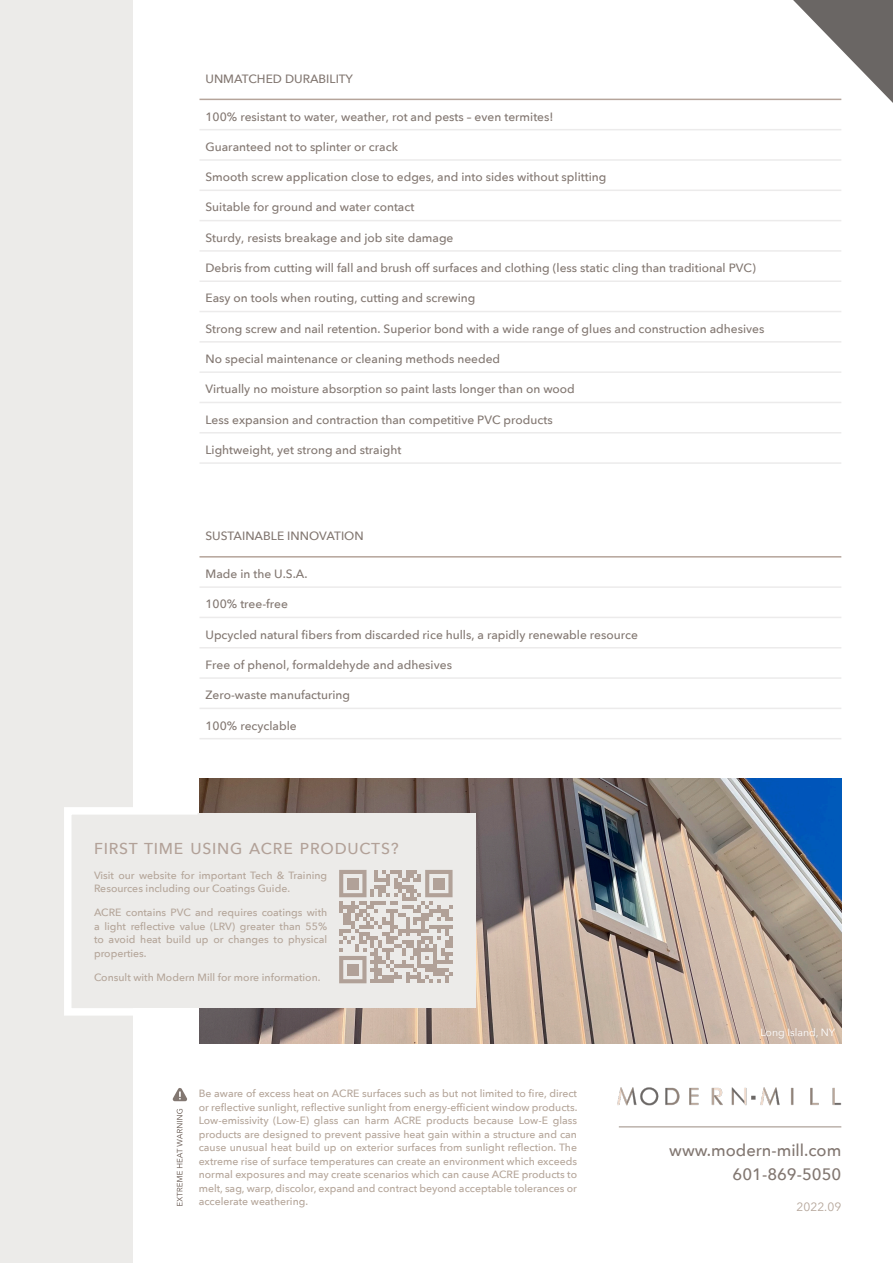
<style>
.page{position:relative;width:893px;height:1263px;background:#fff}
.page>*{position:absolute;margin:0;border:0;box-sizing:border-box;transform-origin:0 0}
.Paragraph{font:500 16.5px "Avenir Next";color:#827771}
.Title_Footer_Orange{font:500 15.75px "Avenir Next";letter-spacing:.05em;color:#b2a198}
.Subtitle{font:500 12px "Avenir Next";color:#827771}
.bullet_hyphen_list{font:12px "Avenir Next";color:#b4a599}
.Paragraph_Footer_Sma{font:500 10.5px/13.5px "Avenir Next";color:#b4a599;text-align:justify}
.bullet_hyphen_list-2{font:10.5px "Avenir Next";color:#fff}
</style>
<div class="page">
<img style="left:199px;top:778px;width:642px;height:266px">
<div style="left:0;top:0;width:133px;height:1263px;background:#ecebe9"></div>
<img style="left:617px;top:1087px;width:225px;height:19px">
<hr style="left:619px;top:1126px;width:222px;height:1px;background:#9b8c82">
<hr style="left:199px;top:129px;width:642px;height:1px;background:#ecebeb">
<hr style="left:199px;top:159px;width:642px;height:2px;background:#ecebeb">
<hr style="left:199px;top:190px;width:642px;height:1px;background:#ecebeb">
<hr style="left:199px;top:220px;width:642px;height:1px;background:#ecebeb">
<hr style="left:199px;top:250px;width:642px;height:2px;background:#ecebeb">
<hr style="left:199px;top:280px;width:642px;height:2px;background:#ecebeb">
<hr style="left:199px;top:311px;width:642px;height:1px;background:#ecebeb">
<hr style="left:199px;top:341px;width:642px;height:2px;background:#ecebeb">
<hr style="left:199px;top:371px;width:642px;height:2px;background:#ecebeb">
<hr style="left:199px;top:402px;width:642px;height:1px;background:#ecebeb">
<hr style="left:199px;top:432px;width:642px;height:1px;background:#ecebeb">
<hr style="left:199px;top:462px;width:642px;height:2px;background:#ecebeb">
<hr style="left:199px;top:99px;width:642px;height:1px;background:#b5a49a">
<hr style="left:199px;top:586px;width:642px;height:2px;background:#ecebeb">
<hr style="left:199px;top:617px;width:642px;height:1px;background:#ecebeb">
<hr style="left:199px;top:647px;width:642px;height:1px;background:#ecebeb">
<hr style="left:199px;top:677px;width:642px;height:2px;background:#ecebeb">
<hr style="left:199px;top:708px;width:642px;height:1px;background:#ecebeb">
<hr style="left:199px;top:738px;width:642px;height:1px;background:#ecebeb">
<hr style="left:199px;top:556px;width:642px;height:2px;background:#b5a49a">
<svg style="left:793px;top:0;width:100px;height:103px"></svg>
<div style="left:68px;top:813px;width:408px;height:195px;background:#ecebe9"></div>
<svg style="left:64px;top:803px;width:141px;height:216px"></svg>
<svg style="left:173px;top:1088px;width:14px;height:13px"></svg>
<svg style="left:177px;top:1109px;width:6px;height:97px"></svg>
<svg style="left:339px;top:870px;width:114px;height:113px"></svg>
<div style="left:347px;top:878px;width:12px;height:11px;background:#b1a198"></div>
<div style="left:433px;top:878px;width:12px;height:11px;background:#b1a198"></div>
<div style="left:347px;top:964px;width:12px;height:11px;background:#b1a198"></div>
<p class="Subtitle" style="left:205px;top:68px;width:149px">UNMATCHED DURABILITY</p>
<p class="Subtitle" style="left:205px;top:106px;width:349px">100% resistant to water, weather, rot and pests – even termites!</p>
<p class="Subtitle" style="left:205px;top:136px;width:194px">Guaranteed not to splinter or crack</p>
<p class="Subtitle" style="left:205px;top:167px;width:402px">Smooth screw application close to edges, and into sides without splitting</p>
<p class="Subtitle" style="left:205px;top:197px;width:210px">Suitable for ground and water contact</p>
<p class="Subtitle" style="left:205px;top:227px;width:249px">Sturdy, resists breakage and job site damage</p>
<p class="Subtitle" style="left:205px;top:258px;width:552px">Debris from cutting will fall and brush off surfaces and clothing (less static cling than traditional PVC)</p>
<p class="Subtitle" style="left:205px;top:288px;width:271px">Easy on tools when routing, cutting and screwing</p>
<p class="Subtitle" style="left:205px;top:318px;width:560px">Strong screw and nail retention. Superior bond with a wide range of glues and construction adhesives</p>
<p class="Subtitle" style="left:205px;top:349px;width:296px">No special maintenance or cleaning methods needed</p>
<p class="Subtitle" style="left:205px;top:379px;width:371px">Virtually no moisture absorption so paint lasts longer than on wood</p>
<p class="Subtitle" style="left:205px;top:409px;width:349px">Less expansion and contraction than competitive PVC products</p>
<p class="Subtitle" style="left:205px;top:439px;width:197px">Lightweight, yet strong and straight</p>
<p class="Subtitle" style="left:205px;top:526px;width:160px">SUSTAINABLE INNOVATION</p>
<p class="Subtitle" style="left:205px;top:564px;width:104px">Made in the U.S.A.</p>
<p class="Subtitle" style="left:205px;top:594px;width:84px">100% tree-free</p>
<p class="Subtitle" style="left:205px;top:624px;width:434px">Upcycled natural fibers from discarded rice hulls, a rapidly renewable resource</p>
<p class="Subtitle" style="left:205px;top:654px;width:248px">Free of phenol, formaldehyde and adhesives</p>
<p class="Subtitle" style="left:205px;top:685px;width:146px">Zero-waste manufacturing</p>
<p class="Subtitle" style="left:205px;top:715px;width:93px">100% recyclable</p>
<p class="Title_Footer_Orange" style="left:94px;top:835px;width:306px">FIRST TIME USING ACRE PRODUCTS?</p>
<p class="Paragraph_Footer_Sma" style="left:94px;top:868px;width:235px">Visit our website for important Tech &amp; Training<br>Resources including our Coatings Guide.</p>
<p class="Paragraph_Footer_Sma" style="left:94px;top:906px;width:235px">ACRE contains PVC and requires coatings with a light reflective value (LRV) greater than 55% to avoid heat build up or changes to physical properties.</p>
<p class="Paragraph_Footer_Sma" style="left:94px;top:970px;width:228px">Consult with Modern Mill for more information.</p>
<p class="Paragraph_Footer_Sma" style="left:199px;top:1086px;width:380px">Be aware of excess heat on ACRE surfaces such as but not limited to fire, direct or reflective sunlight, reflective sunlight from energy-efficient window products.<br>Low-emissivity (Low-E) glass can harm ACRE products because Low-E glass products are designed to prevent passive heat gain within a structure and can cause unusual heat build up on exterior surfaces from sunlight reflection. The extreme rise of surface temperatures can create an environment which exceeds normal exposures and may create scenarios which can cause ACRE products to melt, sag, warp, discolor, expand and contract beyond acceptable tolerances or accelerate weathering.</p>
<p class="bullet_hyphen_list-2" style="left:760px;top:1024px;width:76px">Long Island, NY</p>
<p class="Paragraph" style="left:669px;top:1136px;width:174px">www.modern-mill.com</p>
<p class="Paragraph" style="left:733px;top:1160px;width:110px">601-869-5050</p>
<p class="bullet_hyphen_list" style="left:796px;top:1196px;width:46px">2022.09</p>
</div>
